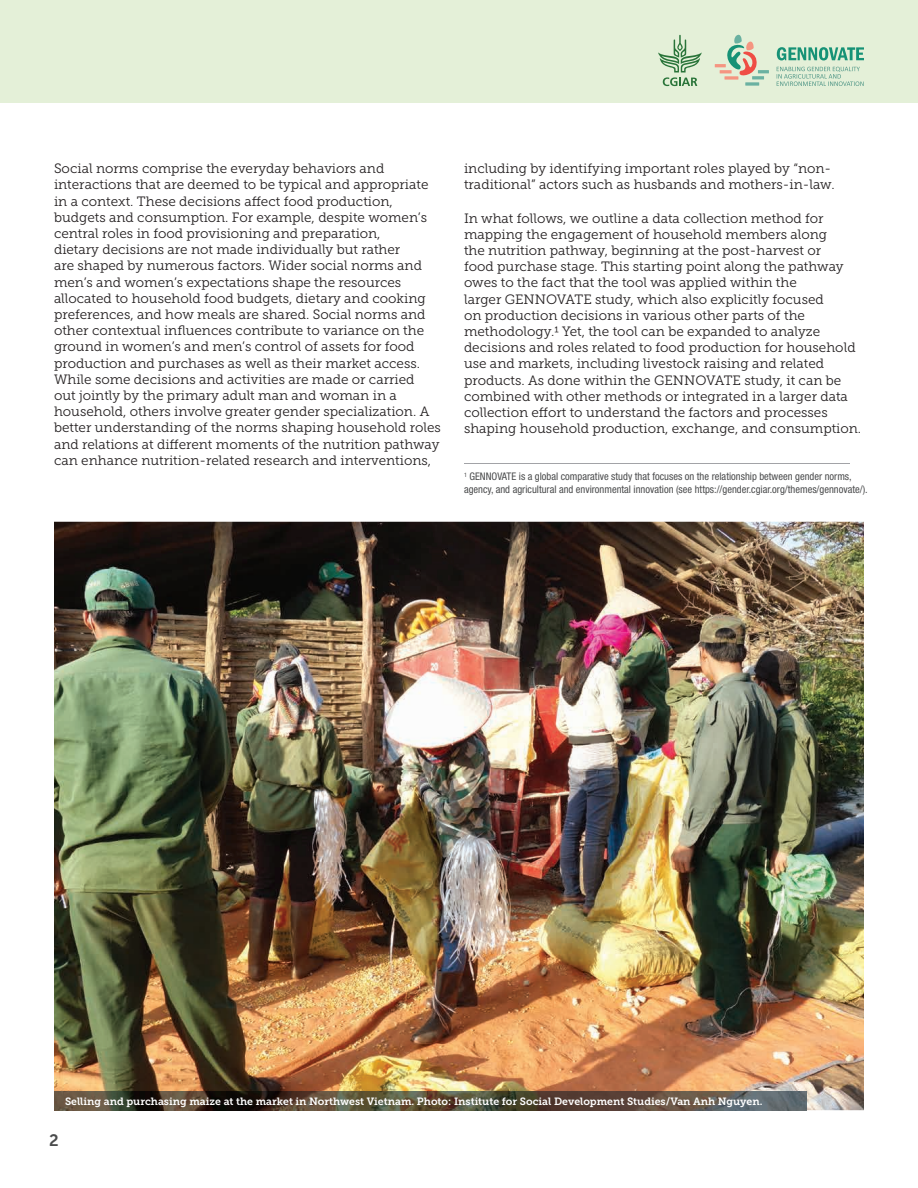
<style>
.page{position:relative;width:918px;height:1188px;background:#fff}
.page>*{position:absolute;margin:0;border:0;box-sizing:border-box;transform-origin:0 0}
.t1{font:16.5px "Museo Sans 700";color:#4b4c4d}
.t2{font:13.5px/16.2px "Museo Slab 300";color:#231f20}
.t3{font:condensed 10.5px/12.6px "Helvetica Neue LT Std";color:#4b4c4d}
.t4{font:10.5px "Museo Slab 700";color:#fff}
</style>
<div class="page">
<div style="left:0;top:0;width:918px;height:102px;background:#e4f0d8"></div>
<svg style="left:777px;top:47px;width:87px;height:13px"></svg>
<hr style="left:725px;top:76px;width:13px;height:4px;background:#eeb9a3">
<svg style="left:745px;top:82px;width:14px;height:4px"></svg>
<svg style="left:715px;top:35px;width:54px;height:44px"></svg>
<svg style="left:777px;top:67px;width:87px;height:19px"></svg>
<svg style="left:658px;top:35px;width:44px;height:51px"></svg>
<hr style="left:464px;top:463px;width:385px;height:1px;background:#a2a3a7">
<img style="left:54px;top:522px;width:810px;height:588px">
<img style="left:54px;top:1091px;width:753px;height:19px">
<p class="t2" style="left:54px;top:160px;width:388px">Social norms comprise the everyday behaviors and interactions that are deemed to be typical and appropriate in a context. These decisions affect food production, budgets and consumption. For example, despite women’s central roles in food provisioning and preparation,<br>dietary decisions are not made individually but rather<br>are shaped by numerous factors. Wider social norms and men’s and women’s expectations shape the resources allocated to household food budgets, dietary and cooking preferences, and how meals are shared. Social norms and other contextual influences contribute to variance on the ground in women’s and men’s control of assets for food production and purchases as well as their market access.<br>While some decisions and activities are made or carried<br>out jointly by the primary adult man and woman in a household, others involve greater gender specialization. A better understanding of the norms shaping household roles and relations at different moments of the nutrition pathway can enhance nutrition-related research and interventions,</p>
<p class="t2" style="left:464px;top:160px;width:372px">including by identifying important roles played by “non&shy;traditional” actors such as husbands and mothers-in-law.</p>
<p class="t2" style="left:464px;top:210px;width:399px">In what follows, we outline a data collection method for mapping the engagement of household members along<br>the nutrition pathway, beginning at the post-harvest or<br>food purchase stage. This starting point along the pathway owes to the fact that the tool was applied within the<br>larger GENNOVATE study, which also explicitly focused<br>on production decisions in various other parts of the methodology.1 Yet, the tool can be expanded to analyze decisions and roles related to food production for household use and markets, including livestock raising and related products. As done within the GENNOVATE study, it can be combined with other methods or integrated in a larger data collection effort to understand the factors and processes shaping household production, exchange, and consumption.</p>
<p class="t3" style="left:464px;top:470px;width:405px"><sup>1</sup> GENNOVATE is a global comparative study that focuses on the relationship between gender norms, agency, and agricultural and environmental innovation (see https://gender.cgiar.org/themes/gennovate/).</p>
<p class="t4" style="left:65px;top:1096px;width:699px">Selling and purchasing maize at the market in Northwest Vietnam. Photo: Institute for Social Development Studies/Van Anh Nguyen.</p>
<p class="t1" style="left:49px;top:1131px;width:11px">2</p>
</div>
